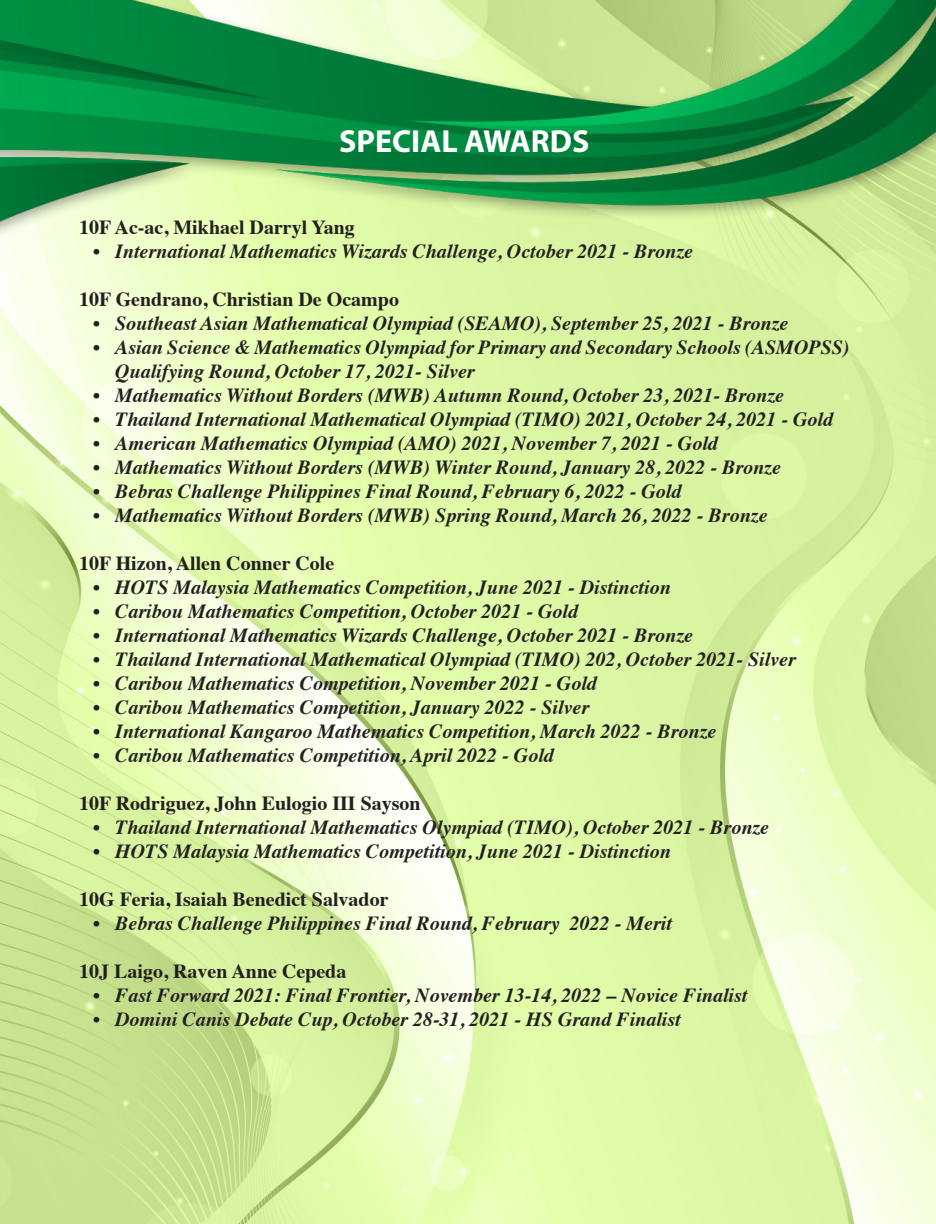
<style>
.page{position:relative;width:936px;height:1224px;background:#fff}
.page>*{position:absolute;margin:0;border:0;box-sizing:border-box;transform-origin:0 0}
.t1{font:700 32px "Myriad Pro";color:#fff}
.t2{font:italic 700 20px/24px "Times";color:#231f20}
.t3{font:700 20px "Times";color:#231f20}
</style>
<div class="page">
<img style="left:0;top:590px;width:936px;height:634px">
<img style="left:0;top:0;width:936px;height:590px">
<p class="t1" style="left:339px;top:121px;width:252px">SPECIAL AWARDS</p>
<p class="t3" style="left:79px;top:208px;width:277px">10F Ac-ac, Mikhael Darryl Yang</p>
<p class="t2" style="left:93px;top:237px;width:601px">• International Mathematics Wizards Challenge, October 2021 - Bronze</p>
<p class="t3" style="left:79px;top:280px;width:321px">10F Gendrano, Christian De Ocampo</p>
<p class="t2" style="left:93px;top:309px;width:697px">• Southeast Asian Mathematical Olympiad (SEAMO), September 25, 2021 - Bronze</p>
<p class="t2" style="left:115px;top:333px;width:736px;text-indent:-22px">• Asian Science &amp; Mathematics Olympiad for Primary and Secondary Schools (ASMOPSS)<br>Qualifying Round, October 17, 2021- Silver</p>
<p class="t2" style="left:93px;top:381px;width:692px">• Mathematics Without Borders (MWB) Autumn Round, October 23, 2021- Bronze</p>
<p class="t2" style="left:93px;top:405px;width:741px">• Thailand International Mathematical Olympiad (TIMO) 2021, October 24, 2021 - Gold</p>
<p class="t2" style="left:93px;top:429px;width:626px">• American Mathematics Olympiad (AMO) 2021, November 7, 2021 - Gold</p>
<p class="t2" style="left:93px;top:453px;width:689px">• Mathematics Without Borders (MWB) Winter Round, January 28, 2022 - Bronze</p>
<p class="t2" style="left:93px;top:477px;width:590px">• Bebras Challenge Philippines Final Round, February 6, 2022 - Gold</p>
<p class="t2" style="left:93px;top:501px;width:676px">• Mathematics Without Borders (MWB) Spring Round, March 26, 2022 - Bronze</p>
<p class="t3" style="left:79px;top:544px;width:257px">10F Hizon, Allen Conner Cole</p>
<p class="t2" style="left:93px;top:573px;width:579px">• HOTS Malaysia Mathematics Competition, June 2021 - Distinction</p>
<p class="t2" style="left:93px;top:597px;width:486px">• Caribou Mathematics Competition, October 2021 - Gold</p>
<p class="t2" style="left:93px;top:621px;width:601px">• International Mathematics Wizards Challenge, October 2021 - Bronze</p>
<p class="t2" style="left:93px;top:645px;width:704px">• Thailand International Mathematical Olympiad (TIMO) 202, October 2021- Silver</p>
<p class="t2" style="left:93px;top:669px;width:505px">• Caribou Mathematics Competition, November 2021 - Gold</p>
<p class="t2" style="left:93px;top:693px;width:497px">• Caribou Mathematics Competition, January 2022 - Silver</p>
<p class="t2" style="left:93px;top:717px;width:625px">• International Kangaroo Mathematics Competition, March 2022 - Bronze</p>
<p class="t2" style="left:93px;top:741px;width:462px">• Caribou Mathematics Competition, April 2022 - Gold</p>
<p class="t3" style="left:79px;top:784px;width:343px">10F Rodriguez, John Eulogio III Sayson</p>
<p class="t2" style="left:93px;top:813px;width:677px">• Thailand International Mathematics Olympiad (TIMO), October 2021 - Bronze</p>
<p class="t2" style="left:93px;top:837px;width:579px">• HOTS Malaysia Mathematics Competition, June 2021 - Distinction</p>
<p class="t3" style="left:79px;top:880px;width:311px">10G Feria, Isaiah Benedict Salvador</p>
<p class="t2" style="left:93px;top:909px;width:580px">• Bebras Challenge Philippines Final Round, February 2022 - Merit</p>
<p class="t3" style="left:79px;top:952px;width:269px">10J Laigo, Raven Anne Cepeda</p>
<p class="t2" style="left:93px;top:981px;width:656px">• Fast Forward 2021: Final Frontier, November 13-14, 2022 – Novice Finalist</p>
<p class="t2" style="left:93px;top:1005px;width:589px">• Domini Canis Debate Cup, October 28-31, 2021 - HS Grand Finalist</p>
</div>
